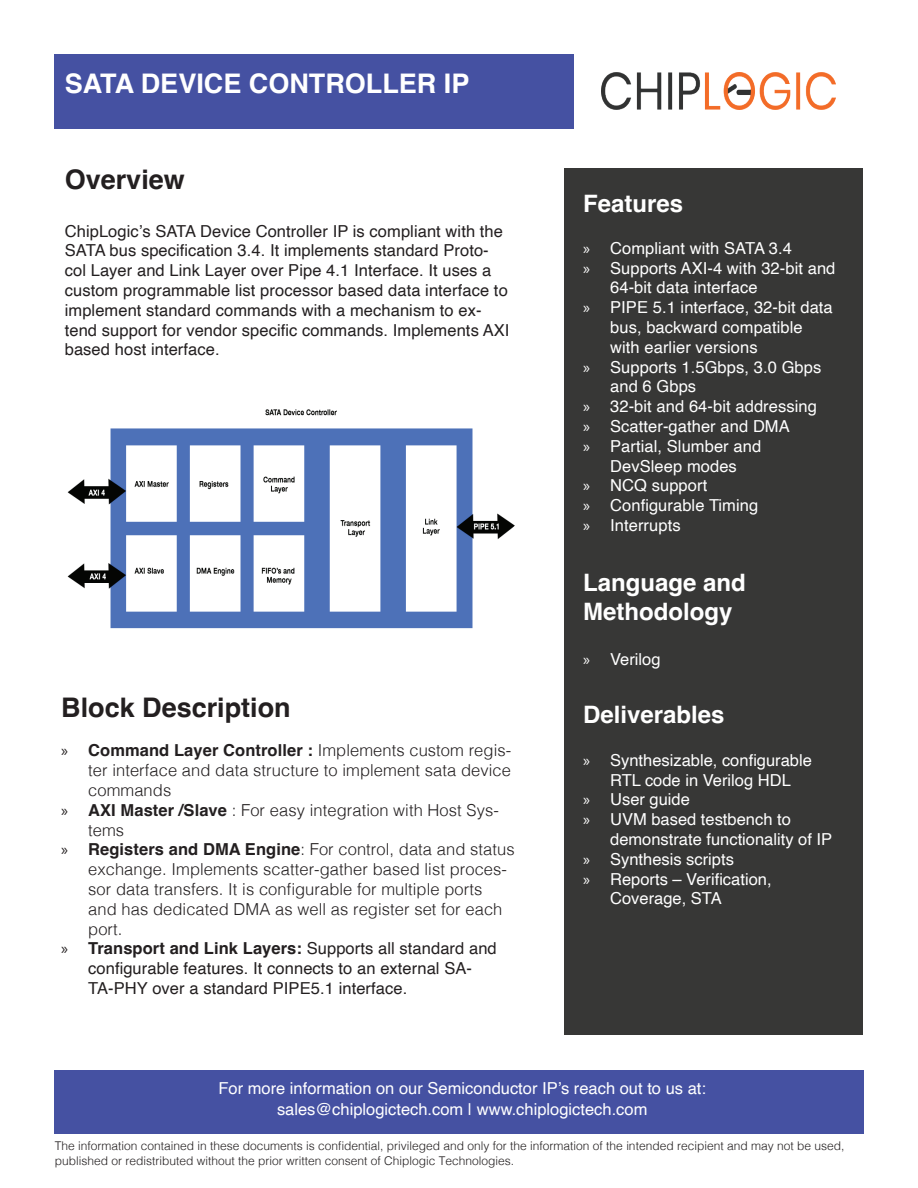
<style>
.page{position:relative;width:918px;height:1188px;background:#fff}
.page>*{position:absolute;margin:0;border:0;box-sizing:border-box;transform-origin:0 0}
.t1{font:700 27px "Helvetica";color:#231f20}
.t2{font:700 27px "Helvetica";color:#fff}
.t3{font:700 24px/28.8px "Helvetica";color:#fff}
.t4{font:16.5px/21px "Helvetica";color:#fff;text-align:center}
.t5{font:16.5px/19.8px "Helvetica";letter-spacing:.005em;color:#231f20}
.t6{font:300 16.5px "Helvetica";letter-spacing:.005em;color:#231f20}
.t7{font:700 16.5px "Helvetica";letter-spacing:.005em;color:#231f20}
.t8{font:300 12px/14.4px "Helvetica";color:#231f20}
.s1{font-family:"Myriad Pro";font-weight:400}
.s2{font-weight:300}
.s3{font-weight:700}
.s4{font-weight:400}
.s5{font-family:"Myriad Pro"}
</style>
<div class="page">
<div style="left:54px;top:54px;width:520px;height:74px;background:#4551a2"></div>
<div style="left:565px;top:168px;width:298px;height:867px;background:#373736"></div>
<img style="left:602px;top:73px;width:233px;height:36px">
<img style="left:67px;top:409px;width:448px;height:220px">
<div style="left:55px;top:1070px;width:809px;height:63px;background:#4551a2"></div>
<h1 class="t2" style="left:65px;top:67px;width:406px">SATA DEVICE CONTROLLER IP</h1>
<h1 class="t1" style="left:65px;top:163px;width:122px">Overview</h1>
<p class="t5" style="left:65px;top:221px;width:446px">ChipLogic’s SATA Device Controller IP is compliant with the SATA bus specification 3.4. It implements standard Proto&shy;col Layer and Link Layer over Pipe 4.1 Interface. It uses a custom programmable list processor based data interface to implement standard commands with a mechanism to ex&shy;tend support for vendor specific commands. Implements AXI based host interface.</p>
<h1 class="t1" style="left:61px;top:691px;width:231px">Block Description</h1>
<p class="t7" style="left:61px;top:741px;width:452px"><span class="s1">»</span> Command Layer Controller : <span class="s2">Implements custom regis-</span></p>
<p class="t6" style="left:88px;top:756px;width:424px">ter interface and data structure to implement sata device</p>
<p class="t6" style="left:88px;top:776px;width:85px">commands</p>
<p class="t6" style="left:61px;top:796px;width:439px"><span class="s1">»</span> <span class="s3">AXI Master /Slave</span> : For easy integration with Host Sys-</p>
<p class="t6" style="left:88px;top:816px;width:38px">tems</p>
<p class="t6" style="left:61px;top:836px;width:455px"><span class="s1">»</span> <span class="s3">Registers and DMA Engine</span>: For control, data and status</p>
<p class="t6" style="left:88px;top:855px;width:420px">exchange. Implements scatter-gather based list proces-</p>
<p class="t6" style="left:88px;top:875px;width:396px">sor data transfers. It is configurable for multiple ports</p>
<p class="t6" style="left:88px;top:895px;width:416px">and has dedicated DMA as well as register set for each</p>
<p class="t6" style="left:88px;top:915px;width:36px">port.</p>
<p class="t7" style="left:61px;top:939px;width:437px"><span class="s1">»</span> Transport and Link Layers: <span class="s4">Supports all standard and</span></p>
<p class="t5" style="left:88px;top:959px;width:385px">configurable features. It connects to an external SA-</p>
<p class="t5" style="left:88px;top:979px;width:321px">TA-PHY over a standard PIPE5.1 interface.</p>
<h2 class="t3" style="left:583px;top:192px;width:102px">Features</h2>
<p class="t4" style="left:583px;top:238px;width:210px"><span class="s5">»</span> Compliant with SATA 3.4</p>
<p class="t4" style="left:583px;top:258px;width:254px"><span class="s5">»</span> Supports AXI-4 with 32-bit and</p>
<p class="t4" style="left:610px;top:278px;width:149px">64-bit data interface</p>
<p class="t4" style="left:583px;top:297px;width:251px"><span class="s5">»</span> PIPE 5.1 interface, 32-bit data</p>
<p class="t4" style="left:610px;top:317px;width:194px">bus, backward compatible</p>
<p class="t4" style="left:610px;top:337px;width:149px">with earlier versions</p>
<p class="t4" style="left:583px;top:357px;width:240px"><span class="s5">»</span> Supports 1.5Gbps, 3.0 Gbps</p>
<p class="t4" style="left:610px;top:377px;width:88px">and 6 Gbps</p>
<p class="t4" style="left:583px;top:396px;width:235px"><span class="s5">»</span> 32-bit and 64-bit addressing</p>
<p class="t4" style="left:583px;top:416px;width:208px"><span class="s5">»</span> Scatter-gather and DMA</p>
<p class="t4" style="left:583px;top:436px;width:180px"><span class="s5">»</span> Partial, Slumber and</p>
<p class="t4" style="left:610px;top:456px;width:128px">DevSleep modes</p>
<p class="t4" style="left:583px;top:476px;width:126px"><span class="s5">»</span> NCQ support</p>
<p class="t4" style="left:583px;top:495px;width:177px"><span class="s5">»</span> Configurable Timing</p>
<p class="t4" style="left:583px;top:515px;width:99px"><span class="s5">»</span> Interrupts</p>
<h2 class="t3" style="left:583px;top:571px;width:164px">Language and<br>Methodology</h2>
<p class="t4" style="left:583px;top:649px;width:79px"><span class="s5">»</span> Verilog</p>
<h2 class="t3" style="left:583px;top:703px;width:143px">Deliverables</h2>
<p class="t4" style="left:583px;top:750px;width:230px"><span class="s5">»</span> Synthesizable, configurable</p>
<p class="t4" style="left:610px;top:770px;width:182px">RTL code in Verilog HDL</p>
<p class="t4" style="left:583px;top:790px;width:108px"><span class="s5">»</span> User guide</p>
<p class="t4" style="left:583px;top:809px;width:209px"><span class="s5">»</span> UVM based testbench to</p>
<p class="t4" style="left:610px;top:829px;width:223px">demonstrate functionality of IP</p>
<p class="t4" style="left:583px;top:849px;width:152px"><span class="s5">»</span> Synthesis scripts</p>
<p class="t4" style="left:583px;top:869px;width:190px"><span class="s5">»</span> Reports – Verification,</p>
<p class="t4" style="left:610px;top:889px;width:113px">Coverage, STA</p>
<p class="t4" style="left:218px;top:1078px;width:489px">For more information on our Semiconductor IP’s reach out to us at: sales@chiplogictech.com | www.chiplogictech.com</p>
<p class="t8" style="left:55px;top:1138px;width:791px">The information contained in these documents is confidential, privileged and only for the information of the intended recipient and may not be used, published or redistributed without the prior written consent of Chiplogic Technologies.</p>
</div>
